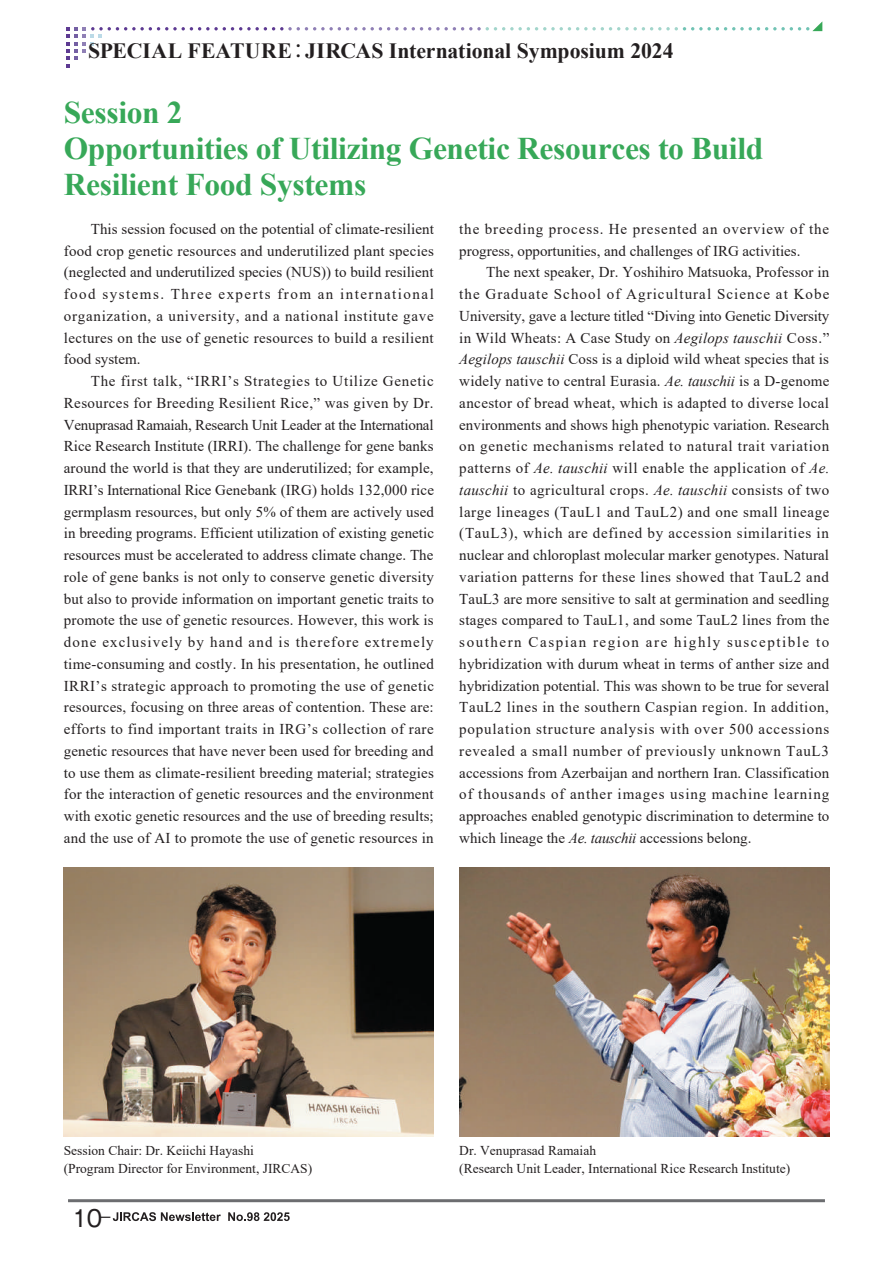
<style>
.page{position:relative;width:893px;height:1263px;background:#fff}
.page>*{position:absolute;margin:0;border:0;box-sizing:border-box;transform-origin:0 0}
.t1{font:700 31.5px/36px "Times New Roman";letter-spacing:-.01em;color:#37a858}
.t2{font:22.5px "Gothic MB101 Pr 6 N";color:#231f20}
.t3{font:700 21.75px "Times New Roman";letter-spacing:-.005em;color:#231f20}
.t4{font:15px/21.8px "Times New Roman";letter-spacing:.015em;color:#231f20;text-align:justify}
.t5{font:13.5px/18px "Times New Roman";color:#231f20}
.s1{font-family:"Koz Min Pr 6 N";font-weight:400}
.s2{font-style:italic}
</style>
<div class="page">
<img style="left:459px;top:867px;width:370px;height:269px">
<img style="left:64px;top:867px;width:370px;height:269px">
<svg style="left:66px;top:22px;width:756px;height:46px"></svg>
<hr style="left:68px;top:1199px;width:757px;height:3px;background:#6c6d70">
<svg style="left:113px;top:1212px;width:108px;height:9px"></svg>
<svg style="left:228px;top:1212px;width:62px;height:9px"></svg>
<h3 class="t3" style="left:88px;top:35px;width:587px">SPECIAL FEATURE<span class="s1">：</span>JIRCAS International Symposium 2024</h3>
<h1 class="t1" style="left:64px;top:93px;width:701px">Session 2<br>Opportunities of Utilizing Genetic Resources to Build<br>Resilient Food Systems</h1>
<p class="t4" style="left:64px;top:217px;width:372px;text-indent:27px">This session focused on the potential of climate-resilient food crop genetic resources and underutilized plant species (neglected and underutilized species (NUS)) to build resilient food systems. Three experts from an international organization, a university, and a national institute gave lectures on the use of genetic resources to build a resilient food system.</p>
<p class="t4" style="left:64px;top:370px;width:372px;text-indent:27px">The first talk, “IRRI’s Strategies to Utilize Genetic Resources for Breeding Resilient Rice,” was given by Dr.<br>Venuprasad Ramaiah, Research Unit Leader at the International Rice Research Institute (IRRI). The challenge for gene banks around the world is that they are underutilized; for example, IRRI’s International Rice Genebank (IRG) holds 132,000 rice germplasm resources, but only 5% of them are actively used in breeding programs. Efficient utilization of existing genetic resources must be accelerated to address climate change. The role of gene banks is not only to conserve genetic diversity but also to provide information on important genetic traits to promote the use of genetic resources. However, this work is done exclusively by hand and is therefore extremely time-consuming and costly. In his presentation, he outlined IRRI’s strategic approach to promoting the use of genetic resources, focusing on three areas of contention. These are: efforts to find important traits in IRG’s collection of rare genetic resources that have never been used for breeding and to use them as climate-resilient breeding material; strategies for the interaction of genetic resources and the environment with exotic genetic resources and the use of breeding results; and the use of AI to promote the use of genetic resources in</p>
<p class="t4" style="left:459px;top:217px;width:371px">the breeding process. He presented an overview of the progress, opportunities, and challenges of IRG activities.</p>
<p class="t4" style="left:459px;top:261px;width:372px;text-indent:27px">The next speaker, Dr. Yoshihiro Matsuoka, Professor in the Graduate School of Agricultural Science at Kobe University, gave a lecture titled “Diving into Genetic Diversity in Wild Wheats: A Case Study on <span class="s2">Aegilops tauschii</span> Coss.” <span class="s2">Aegilops tauschii</span> Coss is a diploid wild wheat species that is widely native to central Eurasia. <span class="s2">Ae. tauschii</span> is a D-genome ancestor of bread wheat, which is adapted to diverse local environments and shows high phenotypic variation. Research on genetic mechanisms related to natural trait variation patterns of <span class="s2">Ae. tauschii</span> will enable the application of <span class="s2">Ae. tauschii</span> to agricultural crops. <span class="s2">Ae. tauschii</span> consists of two large lineages (TauL1 and TauL2) and one small lineage (TauL3), which are defined by accession similarities in nuclear and chloroplast molecular marker genotypes. Natural variation patterns for these lines showed that TauL2 and TauL3 are more sensitive to salt at germination and seedling stages compared to TauL1, and some TauL2 lines from the southern Caspian region are highly susceptible to hybridization with durum wheat in terms of anther size and hybridization potential. This was shown to be true for several TauL2 lines in the southern Caspian region. In addition, population structure analysis with over 500 accessions revealed a small number of previously unknown TauL3 accessions from Azerbaijan and northern Iran. Classification of thousands of anther images using machine learning approaches enabled genotypic discrimination to determine to which lineage the <span class="s2">Ae. tauschii</span> accessions belong.</p>
<p class="t5" style="left:64px;top:1141px;width:250px">Session Chair: Dr. Keiichi Hayashi<br>(Program Director for Environment, JIRCAS)</p>
<p class="t5" style="left:459px;top:1141px;width:333px">Dr. Venuprasad Ramaiah<br>(Research Unit Leader, International Rice Research Institute)</p>
<h2 class="t2" style="left:72px;top:1199px;width:42px">10<sup>－</sup></h2>
</div>
